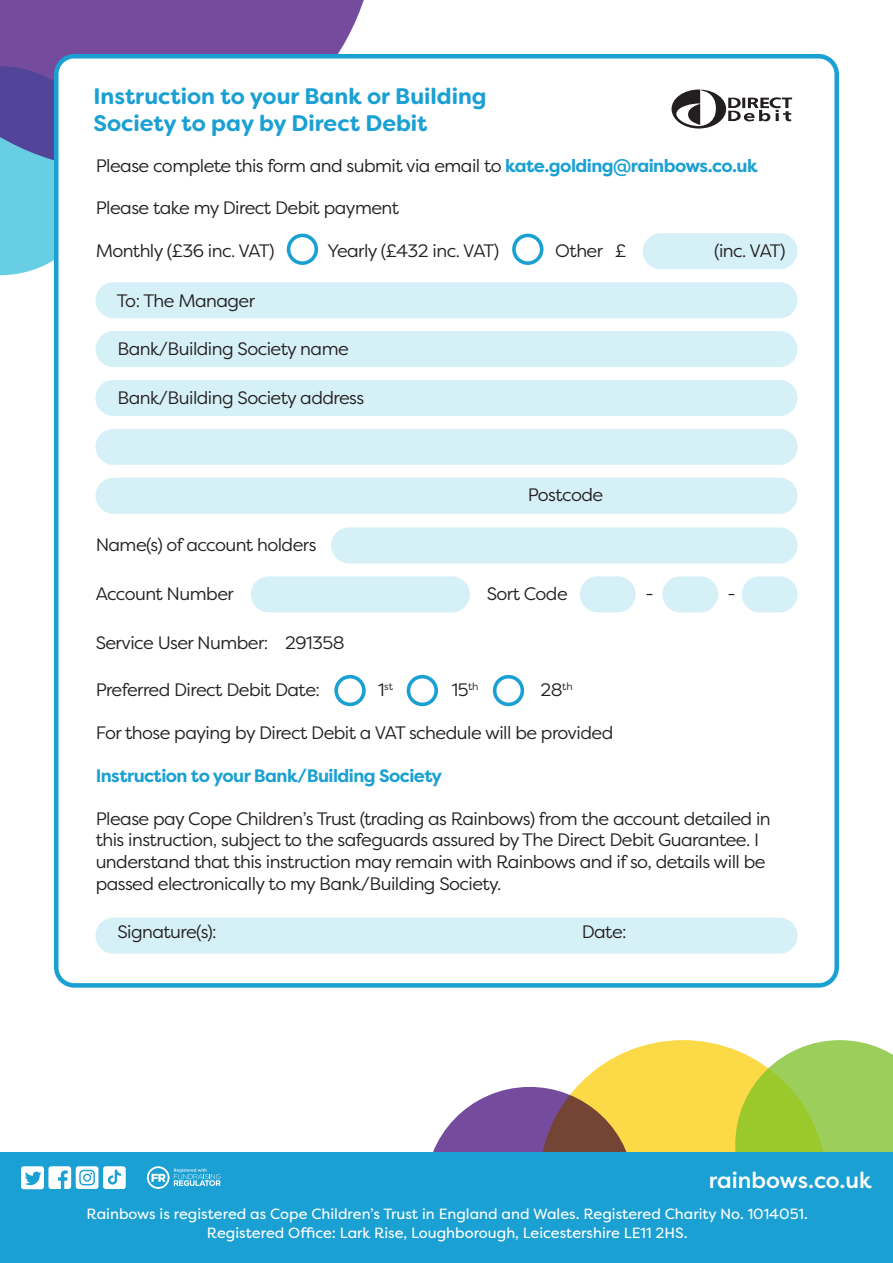
<style>
.page{position:relative;width:893px;height:1263px;background:#fff}
.page>*{position:absolute;margin:0;border:0;box-sizing:border-box;transform-origin:0 0}
.t1{font:700 22.5px/27px "Filson Soft";color:#1ba0d3}
.t2{font:500 22.5px "Filson Pro";color:#fff}
.t3{font:18px/21.6px "Filson Pro";letter-spacing:-.03em;color:#231f20}
.t4{font:700 18px "Filson Pro";letter-spacing:-.03em;color:#1ba0d3}
.t5{font:14.85px/19px "Filson Pro";color:#fff;text-align:center}
.t6{font:10.5px "Filson Pro";color:#231f20}
.s1{font-weight:700;color:#1ba0d3}
.s2{font-size:18px}
</style>
<div class="page">
<svg style="left:587px;top:1040px;width:148px;height:112px;background:#fcdd59"></svg>
<svg style="left:735px;top:1040px;width:158px;height:112px;background:#aad15a"></svg>
<svg style="left:433px;top:1077px;width:211px;height:75px"></svg>
<div style="left:0;top:171px;width:54px;height:104px;background:#68cee3"></div>
<svg style="left:0;top:0;width:364px;height:171px;background:#7154a1"></svg>
<div style="left:56px;top:56px;width:781px;height:929px;background:#fff;border-radius:18px"></div>
<div style="left:54px;top:54px;width:785px;height:934px;border:4px solid #1ba0d3;border-radius:18px"></div>
<div style="left:0;top:1152px;width:893px;height:111px;background:#1ba0d3"></div>
<div style="left:48px;top:1166px;width:23px;height:23px;background:#fff;border-radius:3px"></div>
<svg style="left:58px;top:1170px;width:10px;height:19px"></svg>
<div style="left:76px;top:1166px;width:22px;height:23px;background:#fff;border-radius:3px"></div>
<svg style="left:79px;top:1170px;width:16px;height:15px"></svg>
<div style="left:21px;top:1166px;width:23px;height:23px;background:#fff;border-radius:3px"></div>
<svg style="left:25px;top:1171px;width:16px;height:14px"></svg>
<div style="left:103px;top:1166px;width:23px;height:23px;background:#fff;border-radius:3px"></div>
<svg style="left:107px;top:1170px;width:14px;height:15px"></svg>
<svg style="left:147px;top:1166px;width:74px;height:23px"></svg>
<div style="left:95px;top:478px;width:703px;height:36px;background:#d6f0f7;border-radius:18px"></div>
<div style="left:95px;top:917px;width:703px;height:37px;background:#d6f0f7;border-radius:18px"></div>
<div style="left:331px;top:527px;width:467px;height:36px;background:#d6f0f7;border-radius:18px"></div>
<div style="left:251px;top:576px;width:219px;height:36px;background:#d6f0f7;border-radius:18px"></div>
<div style="left:580px;top:576px;width:56px;height:36px;background:#d6f0f7;border-radius:18px"></div>
<div style="left:662px;top:576px;width:56px;height:36px;background:#d6f0f7;border-radius:18px"></div>
<div style="left:742px;top:576px;width:56px;height:36px;background:#d6f0f7;border-radius:18px"></div>
<svg style="left:672px;top:90px;width:120px;height:39px"></svg>
<div style="left:643px;top:233px;width:155px;height:36px;background:#d6f0f7;border-radius:18px"></div>
<div style="left:95px;top:282px;width:703px;height:36px;background:#d6f0f7;border-radius:18px"></div>
<div style="left:95px;top:331px;width:703px;height:36px;background:#d6f0f7;border-radius:18px"></div>
<div style="left:95px;top:380px;width:703px;height:36px;background:#d6f0f7;border-radius:18px"></div>
<div style="left:95px;top:429px;width:703px;height:36px;background:#d6f0f7;border-radius:18px"></div>
<div style="left:287px;top:234px;width:31px;height:31px;border:4px solid #1ba0d3;border-radius:50%"></div>
<div style="left:334px;top:675px;width:32px;height:31px;border:4px solid #1ba0d3;border-radius:50%"></div>
<div style="left:407px;top:675px;width:31px;height:31px;border:4px solid #1ba0d3;border-radius:50%"></div>
<div style="left:493px;top:675px;width:31px;height:31px;border:4px solid #1ba0d3;border-radius:50%"></div>
<div style="left:512px;top:234px;width:31px;height:31px;border:4px solid #1ba0d3;border-radius:50%"></div>
<p class="t1" style="left:94px;top:83px;width:395px">Instruction to your Bank or Building<br>Society to pay by Direct Debit</p>
<p class="t3" style="left:96px;top:154px;width:664px">Please complete this form and submit via email to <span class="s1">kate.golding@rainbows.co.uk</span></p>
<p class="t3" style="left:96px;top:197px;width:305px">Please take my Direct Debit payment</p>
<p class="t3" style="left:96px;top:240px;width:180px">Monthly (£36 inc. VAT)</p>
<p class="t3" style="left:328px;top:240px;width:173px">Yearly (£432 inc. VAT)</p>
<p class="t3" style="left:555px;top:240px;width:73px">Other £</p>
<p class="t3" style="left:714px;top:240px;width:73px">(inc. VAT)</p>
<p class="t3" style="left:117px;top:289px;width:140px">To: The Manager</p>
<p class="t3" style="left:117px;top:338px;width:233px">Bank/Building Society name</p>
<p class="t3" style="left:117px;top:387px;width:248px">Bank/Building Society address</p>
<p class="t3" style="left:528px;top:483px;width:77px">Postcode</p>
<p class="t3" style="left:96px;top:533px;width:222px">Name(s) of account holders</p>
<p class="t3" style="left:96px;top:582px;width:140px">Account Number</p>
<p class="t3" style="left:487px;top:582px;width:82px">Sort Code</p>
<p class="t3" style="left:646px;top:582px;width:10px">-</p>
<p class="t3" style="left:727px;top:582px;width:10px">-</p>
<p class="t3" style="left:96px;top:631px;width:250px">Service User Number: 291358</p>
<p class="t3" style="left:96px;top:678px;width:226px">Preferred Direct Debit Date:</p>
<p class="t6" style="left:378px;top:679px;width:16px"><span class="s2">1</span>st</p>
<p class="t3" style="left:452px;top:678px;width:28px">15<sup>th</sup></p>
<p class="t3" style="left:540px;top:678px;width:34px">28<sup>th</sup></p>
<p class="t3" style="left:96px;top:721px;width:519px">For those paying by Direct Debit a VAT schedule will be provided</p>
<p class="t4" style="left:96px;top:764px;width:348px">Instruction to your Bank/Building Society</p>
<p class="t3" style="left:96px;top:807px;width:677px">Please pay Cope Children’s Trust (trading as Rainbows) from the account detailed in this instruction, subject to the safeguards assured by The Direct Debit Guarantee. I understand that this instruction may remain with Rainbows and if so, details will be passed electronically to my Bank/Building Society.</p>
<p class="t3" style="left:117px;top:921px;width:101px">Signature(s):</p>
<p class="t3" style="left:582px;top:921px;width:46px">Date:</p>
<p class="t2" style="left:709px;top:1164px;width:165px">rainbows.co.uk</p>
<p class="t5" style="left:87px;top:1204px;width:723px">Rainbows is registered as Cope Children’s Trust in England and Wales. Registered Charity No. 1014051.<br>Registered Office: Lark Rise, Loughborough, Leicestershire LE11 2HS.</p>
</div>
